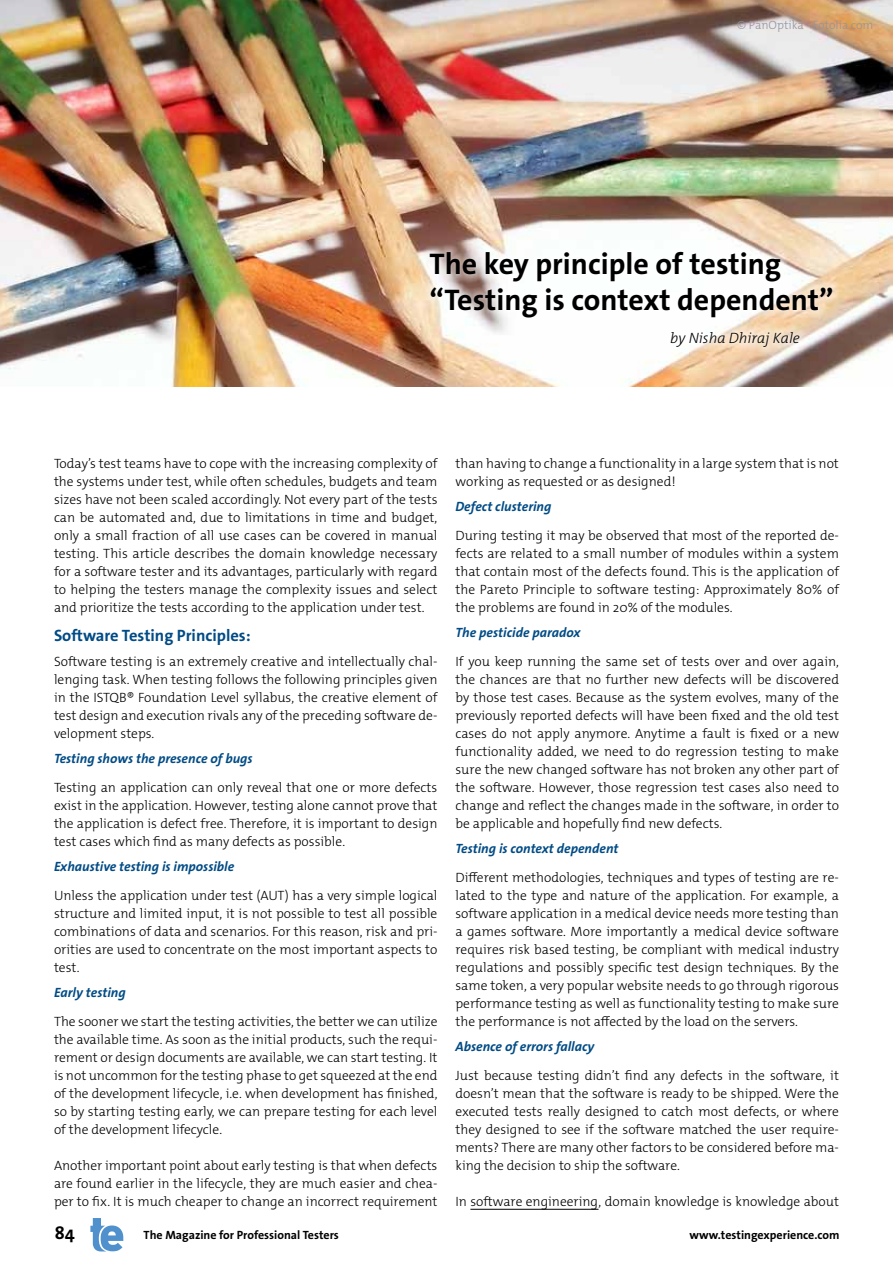
<style>
.page{position:relative;width:893px;height:1263px;background:#fff}
.page>*{position:absolute;margin:0;border:0;box-sizing:border-box;transform-origin:0 0}
.t1{font:700 30px/36px "The Sans Os F";color:#000}
.t2{font:700 18px "The Sans Os F";color:#000}
.t3{font:700 16.5px "The Sans Os F";color:#004b85}
.t4{font:italic 300 15px "The Mix Os F";color:#000}
.t5{font:300 13.5px/18px "The Mix Os F";color:#000;text-align:justify}
.t6{font:italic 700 13.5px "The Sans Os F";color:#004b85}
.t7{font:700 12px "The Sans Os F";color:#000}
.t8{font:300 12px "The Mix Os F";color:#939598}
</style>
<div class="page">
<svg style="left:90px;top:1218px;width:33px;height:33px"></svg>
<img style="left:0;top:0;width:893px;height:387px">
<svg style="left:421px;top:243px;width:418px;height:82px"></svg>
<svg style="left:661px;top:323px;width:146px;height:31px"></svg>
<hr style="left:470px;top:1209px;width:128px;height:1px;background:#000">
<p class="t8" style="left:737px;top:17px;width:138px">© PanOptika - Fotolia.com</p>
<h1 class="t1" style="left:429px;top:246px;width:406px">The key principle of testing “Testing is context dependent”</h1>
<p class="t4" style="left:670px;top:329px;width:131px">by Nisha Dhiraj Kale</p>
<p class="t5" style="left:54px;top:455px;width:385px">Today’s test teams have to cope with the increasing complexity of the systems under test, while often schedules, budgets and team sizes have not been scaled accordingly. Not every part of the tests can be automated and, due to limitations in time and budget, only a small fraction of all use cases can be covered in manual testing. This article describes the domain knowledge necessary for a software tester and its advantages, particularly with regard to helping the testers manage the complexity issues and select and prioritize the tests according to the application under test.</p>
<p class="t3" style="left:54px;top:625px;width:198px">Software Testing Principles:</p>
<p class="t5" style="left:54px;top:653px;width:385px">Software testing is an extremely creative and intellectually chal&shy;lenging task. When testing follows the following principles given in the ISTQB® Foundation Level syllabus, the creative element of test design and execution rivals any of the preceding software de&shy;velopment steps.</p>
<p class="t6" style="left:54px;top:750px;width:200px">Testing shows the presence of bugs</p>
<p class="t5" style="left:54px;top:779px;width:385px">Testing an application can only reveal that one or more defects exist in the application. However, testing alone cannot prove that the application is defect free. Therefore, it is important to design test cases which find as many defects as possible.</p>
<p class="t6" style="left:54px;top:858px;width:182px">Exhaustive testing is impossible</p>
<p class="t5" style="left:54px;top:887px;width:385px">Unless the application under test (AUT) has a very simple logical structure and limited input, it is not possible to test all possible combinations of data and scenarios. For this reason, risk and pri&shy;orities are used to concentrate on the most important aspects to test.</p>
<p class="t6" style="left:54px;top:984px;width:73px">Early testing</p>
<p class="t5" style="left:54px;top:1012px;width:385px">The sooner we start the testing activities, the better we can utilize the available time. As soon as the initial products, such the requi&shy;rement or design documents are available, we can start testing. It is not uncommon for the testing phase to get squeezed at the end of the development lifecycle, i.e. when development has finished, so by starting testing early, we can prepare testing for each level of the development lifecycle.</p>
<p class="t5" style="left:54px;top:1156px;width:385px">Another important point about early testing is that when defects are found earlier in the lifecycle, they are much easier and chea&shy;per to fix. It is much cheaper to change an incorrect requirement</p>
<p class="t5" style="left:455px;top:455px;width:385px">than having to change a functionality in a large system that is not working as requested or as designed!</p>
<p class="t6" style="left:455px;top:498px;width:97px">Defect clustering</p>
<p class="t5" style="left:455px;top:527px;width:385px">During testing it may be observed that most of the reported de&shy;fects are related to a small number of modules within a system that contain most of the defects found. This is the application of the Pareto Principle to software testing: Approximately 80% of the problems are found in 20% of the modules.</p>
<p class="t6" style="left:455px;top:624px;width:127px">The pesticide paradox</p>
<p class="t5" style="left:455px;top:653px;width:385px">If you keep running the same set of tests over and over again, the chances are that no further new defects will be discovered by those test cases. Because as the system evolves, many of the previously reported defects will have been fixed and the old test cases do not apply anymore. Anytime a fault is fixed or a new functionality added, we need to do regression testing to make sure the new changed software has not broken any other part of the software. However, those regression test cases also need to change and reflect the changes made in the software, in order to be applicable and hopefully find new defects.</p>
<p class="t6" style="left:455px;top:840px;width:164px">Testing is context dependent</p>
<p class="t5" style="left:455px;top:868px;width:385px">Different methodologies, techniques and types of testing are re&shy;lated to the type and nature of the application. For example, a software application in a medical device needs more testing than a games software. More importantly a medical device software requires risk based testing, be compliant with medical industry regulations and possibly specific test design techniques. By the same token, a very popular website needs to go through rigorous performance testing as well as functionality testing to make sure the performance is not affected by the load on the servers.</p>
<p class="t6" style="left:455px;top:1038px;width:141px">Absence of errors fallacy</p>
<p class="t5" style="left:455px;top:1066px;width:385px">Just because testing didn’t find any defects in the software, it doesn’t mean that the software is ready to be shipped. Were the executed tests really designed to catch most defects, or where they designed to see if the software matched the user require&shy;ments? There are many other factors to be considered before ma&shy;king the decision to ship the software.</p>
<p class="t5" style="left:455px;top:1192px;width:385px">In software engineering, domain knowledge is knowledge about</p>
<h2 class="t2" style="left:55px;top:1221px;width:21px">84</h2>
<p class="t7" style="left:144px;top:1227px;width:197px">The Magazine for Professional Testers</p>
<p class="t7" style="left:690px;top:1227px;width:151px">www.testingexperience.com</p>
</div>
